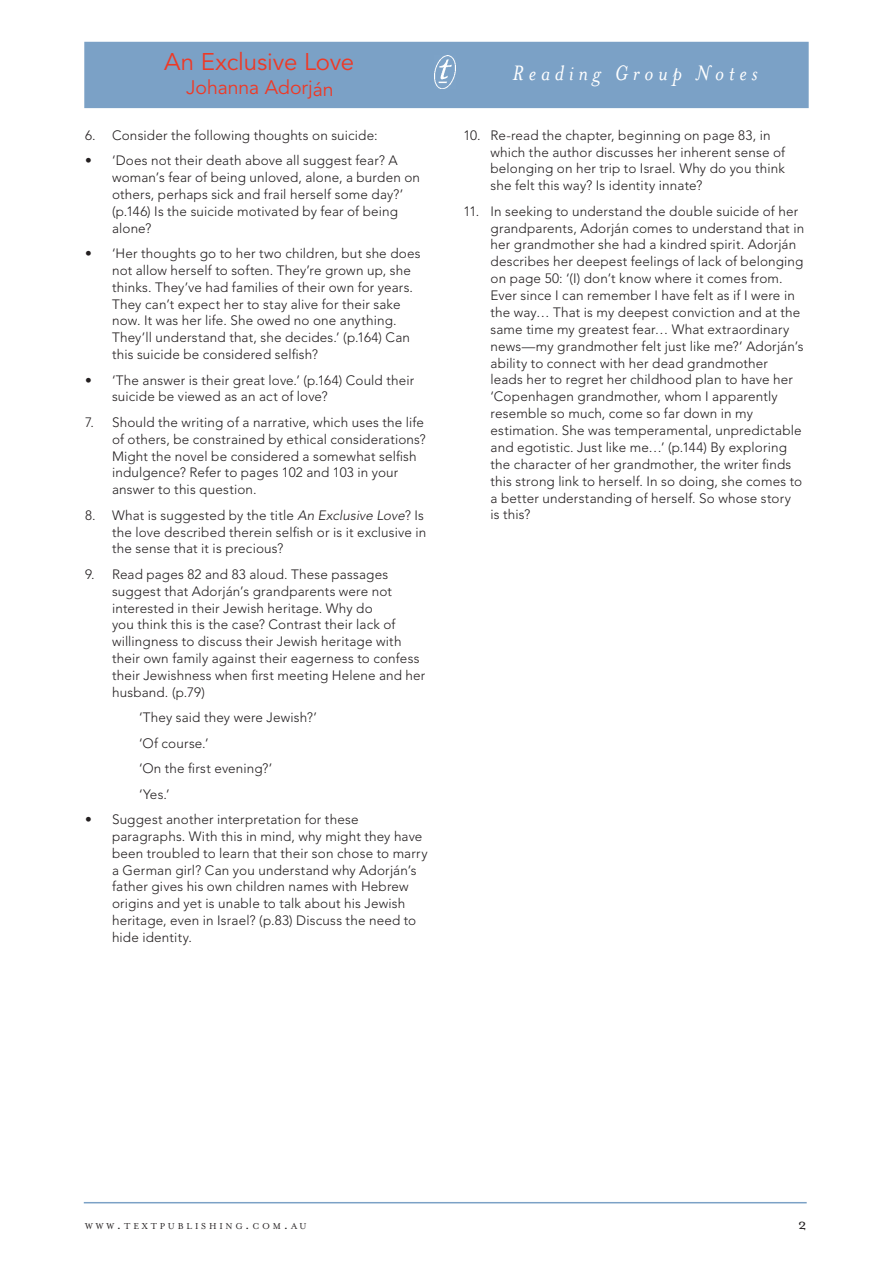
<style>
.page{position:relative;width:893px;height:1263px;background:#fff}
.page>*{position:absolute;margin:0;border:0;box-sizing:border-box;transform-origin:0 0}
.t1{font:italic 24px "Mrs Eaves";letter-spacing:.2em;color:#fff}
.t2{font:24px "Avenir";letter-spacing:-.005em;color:#ee3926}
.t3{font:19.5px "Avenir";letter-spacing:-.005em;color:#ee3926}
.t4{font:16.5px "Mrs Eaves Roman";color:#231f20}
.t5{font:300 13.5px/16.8px "Avenir";letter-spacing:.01em;color:#231f20}
.t6{font:9.9px "Mrs Eaves Roman";letter-spacing:.285em;color:#231f20}
.s1{font-style:italic}
.s2{font-size:14.1px}
</style>
<div class="page">
<div style="left:85px;top:43px;width:723px;height:64px;background:#7ba1c6"></div>
<img style="left:435px;top:56px;width:20px;height:33px">
<div style="left:84px;top:42px;width:725px;height:66px;border:2px solid #7ba1c6"></div>
<div style="left:91px;top:53px;width:338px;height:54px;background:#7ba1c6;border-radius:27px"></div>
<hr style="left:84px;top:1202px;width:723px;height:1px;background:#7ba1c6">
<h1 class="t2" style="left:164px;top:48px;width:192px">An Exclusive Love</h1>
<h2 class="t3" style="left:186px;top:76px;width:149px">Johanna Adorján</h2>
<p class="t5" style="left:85px;top:127px;width:294px">6. Consider the following thoughts on suicide:</p>
<p class="t5" style="left:112px;top:152px;width:309px;text-indent:-27px">• ‘Does not their death above all suggest fear? A woman’s fear of being unloved, alone, a burden on others, perhaps sick and frail herself some day?’ (p.146) Is the suicide motivated by fear of being alone?</p>
<p class="t5" style="left:112px;top:245px;width:310px;text-indent:-27px">• ‘Her thoughts go to her two children, but she does not allow herself to soften. They’re grown up, she thinks. They’ve had families of their own for years.<br>They can’t expect her to stay alive for their sake now. It was her life. She owed no one anything.<br>They’ll understand that, she decides.’ (p.164) Can this suicide be considered selfish?</p>
<p class="t5" style="left:112px;top:371px;width:304px;text-indent:-27px">• ‘The answer is their great love.’ (p.164) Could their suicide be viewed as an act of love?</p>
<p class="t5" style="left:112px;top:414px;width:315px;text-indent:-27px">7. Should the writing of a narrative, which uses the life of others, be constrained by ethical considerations?<br>Might the novel be considered a somewhat selfish indulgence? Refer to pages 102 and 103 in your answer to this question.</p>
<p class="t5" style="left:112px;top:507px;width:316px;text-indent:-27px">8. What is suggested by the title <span class="s1">An Exclusive Love</span>? Is the love described therein selfish or is it exclusive in the sense that it is precious?</p>
<p class="t5" style="left:112px;top:566px;width:315px;text-indent:-27px">9. Read pages 82 and 83 aloud. These passages suggest that Adorján’s grandparents were not interested in their Jewish heritage. Why do<br>you think this is the case? Contrast their lack of willingness to discuss their Jewish heritage with their own family against their eagerness to confess their Jewishness when first meeting Helene and her husband. (p.79)</p>
<p class="t5" style="left:139px;top:705px;width:179px;line-height:25.3px">‘They said they were Jewish?’ ‘Of course.’<br>‘On the first evening?’<br>‘Yes.’</p>
<p class="t5" style="left:112px;top:811px;width:317px;text-indent:-27px">• Suggest another interpretation for these paragraphs. With this in mind, why might they have been troubled to learn that their son chose to marry a German girl? Can you understand why Adorján’s father gives his own children names with Hebrew origins and yet is unable to talk about his Jewish heritage, even in Israel? (p.83) Discuss the need to hide identity.</p>
<h1 class="t1" style="left:513px;top:60px;width:246px">Reading Group Notes</h1>
<p class="t5" style="left:490px;top:127px;width:296px;text-indent:-27px">10. Re-read the chapter, beginning on page 83, in which the author discusses her inherent sense of belonging on her trip to Israel. Why do you think she felt this way? Is identity innate?</p>
<p class="t5" style="left:490px;top:202px;width:315px;text-indent:-27px">11. In seeking to understand the double suicide of her grandparents, Adorján comes to understand that in her grandmother she had a kindred spirit. Adorján describes her deepest feelings of lack of belonging on page 50: ‘(I) don’t know where it comes from.<br>Ever since I can remember I have felt as if I were in the way… That is my deepest conviction and at the same time my greatest fear… What extraordinary news—my grandmother felt just like me?’ Adorján’s ability to connect with her dead grandmother<br>leads her to regret her childhood plan to have her ‘Copenhagen grandmother, whom I apparently resemble so much, come so far down in my estimation. She was temperamental, unpredictable and egotistic. Just like me…’ (p.144) By exploring the character of her grandmother, the writer finds this strong link to herself. In so doing, she comes to a better understanding of herself. So whose story<br>is this?</p>
<p class="t6" style="left:85px;top:1221px;width:223px">WWW<span class="s2">.</span>TEXTPUBLISHING<span class="s2">.</span>COM<span class="s2">.</span>AU</p>
<p class="t4" style="left:798px;top:1215px;width:10px">2</p>
</div>
